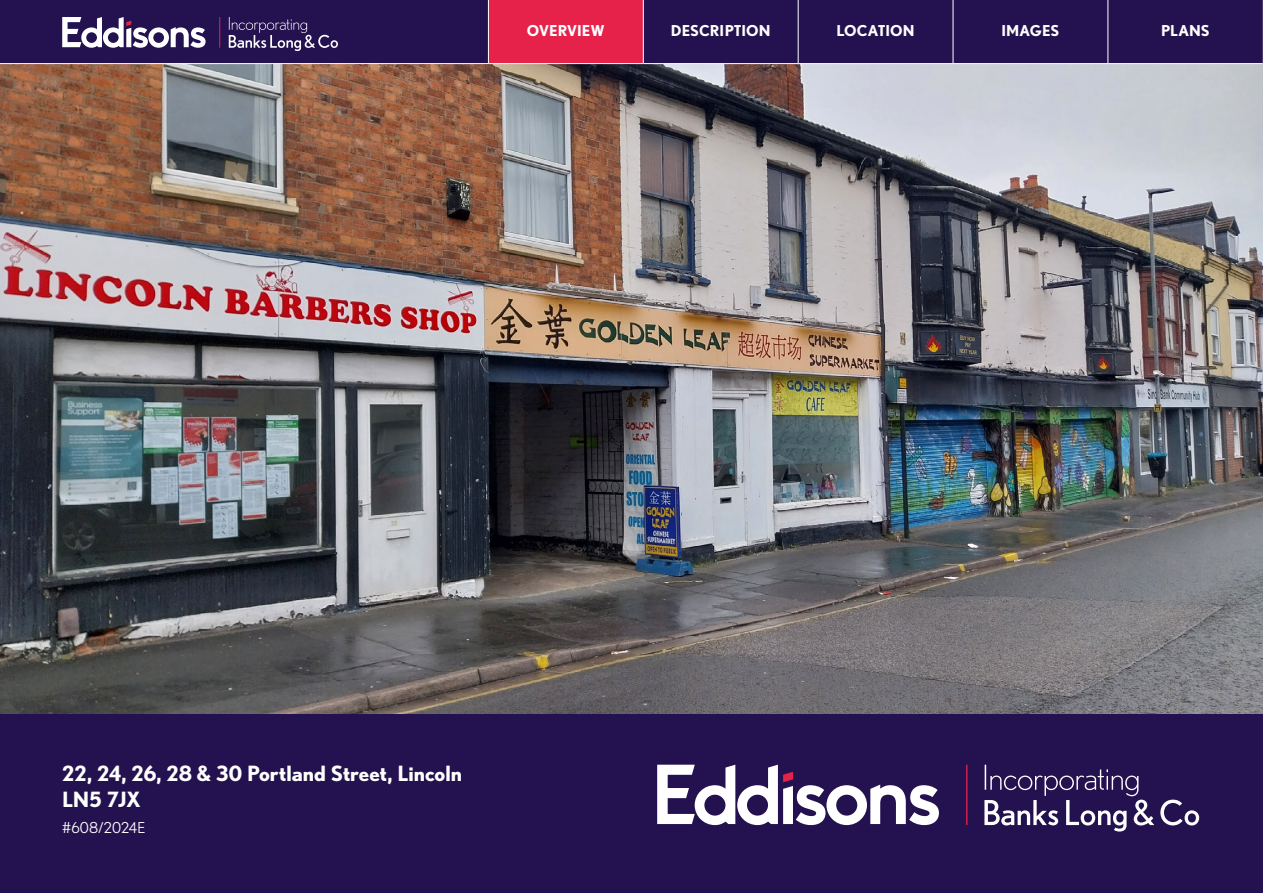
<style>
.page{position:relative;width:1263px;height:893px;background:#fff}
.page>*{position:absolute;margin:0;border:0;box-sizing:border-box;transform-origin:0 0}
.t1{font:700 21px/25.2px "Nobel";color:#fff}
.t2{font:700 15px "Nobel";letter-spacing:.005em;color:#fff}
.t3{font:15px "Nobel";letter-spacing:.005em;color:#fff}
</style>
<div class="page">
<img style="left:0;top:64px;width:1263px;height:650px">
<div style="left:0;top:714px;width:1263px;height:179px;background:#23124f"></div>
<svg style="left:657px;top:765px;width:282px;height:60px"></svg>
<hr style="left:966px;top:765px;width:1px;height:60px;background:#e6224b">
<svg style="left:984px;top:765px;width:215px;height:66px"></svg>
<div style="left:0;top:0;width:1263px;height:63px;background:#23124f"></div>
<div style="left:488px;top:0;width:118px;height:64px;background:#e6224b"></div>
<svg style="left:607px;top:0;width:118px;height:64px;fill:#23124f"></svg>
<div style="left:725px;top:0;width:119px;height:64px;background:#23124f"></div>
<div style="left:844px;top:0;width:118px;height:64px;background:#23124f"></div>
<div style="left:962px;top:0;width:118px;height:64px;background:#23124f"></div>
<div style="left:1080px;top:0;width:119px;height:64px;background:#23124f"></div>
<svg style="left:62px;top:17px;width:144px;height:31px"></svg>
<hr style="left:219px;top:17px;width:1px;height:31px;background:#e6224b">
<svg style="left:229px;top:17px;width:109px;height:34px"></svg>
<p class="t2" style="left:527px;top:21px;width:79px">Overview</p>
<p class="t2" style="left:671px;top:21px;width:101px">DESCRI PTION</p>
<p class="t2" style="left:837px;top:21px;width:66px">Locat ion</p>
<p class="t2" style="left:1001px;top:21px;width:59px">IMAGES</p>
<p class="t2" style="left:1161px;top:21px;width:50px">PLANS</p>
<p class="t1" style="left:62px;top:761px;width:401px">22, 24, 26, 28 &amp; 30 Portland Street, Lincoln<br>LN5 7JX</p>
<p class="t3" style="left:62px;top:819px;width:85px">#608/2024E</p>
</div>
